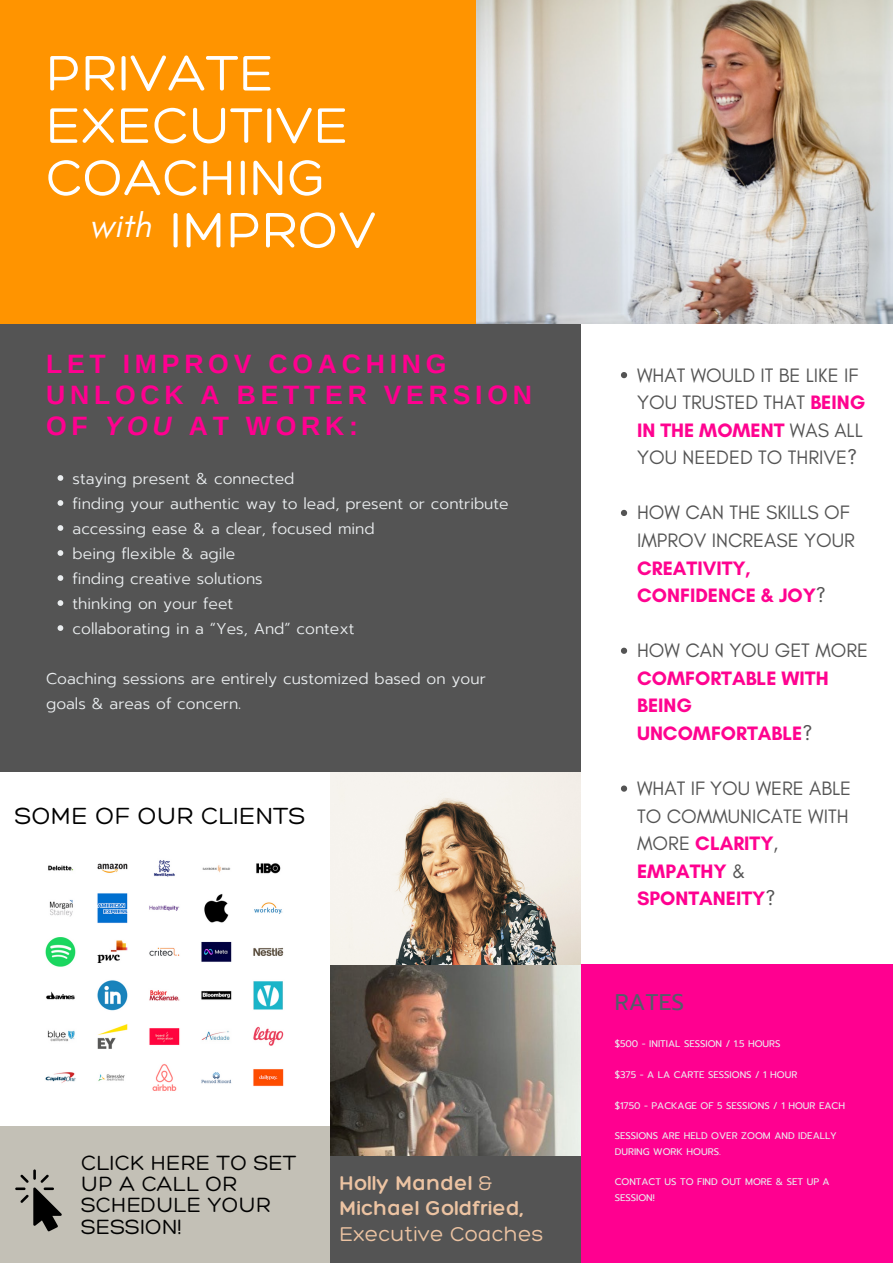
<style>
.page{position:relative;width:893px;height:1263px;background:#545454}
.page>*{position:absolute;margin:0;border:0;box-sizing:border-box;transform-origin:0 0}
.t1{font:300 54.22px "Hero";letter-spacing:.01em;color:#fff}
.t2{font:italic 34.5px "Glacial Indifference";color:#fff}
.t3{font:700 26.62px/30.9px "Arimo";letter-spacing:.18em;color:#ff0090}
.t4{font:300 25.42px "Hero";letter-spacing:.01em;color:#010101}
.t5{font:22.5px "Prompt";color:#535e69}
.t6{font:300 22.42px/21.4px "Hero";letter-spacing:.01em;color:#010101}
.t7{font:300 21.67px/25.3px "Hero";letter-spacing:.01em;color:#ecc3a2}
.t8{font:19.8px/27.6px "Glacial Indifference";color:#545454}
.t9{font:700 19.8px/27.6px "Glacial Indifference";color:#ff0390}
.t10{font:300 15.6px/25px "Prompt";color:#eaedef}
.t11{font:9.52px/15.4px "Prompt";color:#eaedef}
.s1{font-style:italic}
.s2{font-style:inherit}
.s3{font-weight:700;color:#ff0390}
.s4{font-weight:400;color:#545454}
.s5{font-weight:700;color:#ff0090}
</style>
<div class="page">
<img style="left:330px;top:772px;width:257px;height:383px">
<div style="left:581px;top:323px;width:312px;height:640px;background:#fff"></div>
<div style="left:0;top:772px;width:330px;height:384px;background:#fff"></div>
<img style="left:45px;top:860px;width:239px;height:231px">
<img style="left:475px;top:0;width:418px;height:323px">
<div style="left:0;top:1126px;width:330px;height:137px;background:#c3c0b6"></div>
<div style="left:581px;top:964px;width:312px;height:299px;background:#ff0090"></div>
<div style="left:0;top:0;width:475px;height:323px;background:#ff9400"></div>
<svg style="left:15px;top:1169px;width:47px;height:62px"></svg>
<svg style="left:58px;top:475px;width:5px;height:6px"></svg>
<svg style="left:58px;top:500px;width:5px;height:6px"></svg>
<svg style="left:58px;top:525px;width:5px;height:6px"></svg>
<svg style="left:58px;top:550px;width:5px;height:6px"></svg>
<svg style="left:58px;top:575px;width:5px;height:6px"></svg>
<svg style="left:58px;top:600px;width:5px;height:6px"></svg>
<svg style="left:58px;top:625px;width:5px;height:6px"></svg>
<svg style="left:621px;top:372px;width:6px;height:6px"></svg>
<svg style="left:621px;top:510px;width:6px;height:6px"></svg>
<svg style="left:621px;top:648px;width:6px;height:6px"></svg>
<svg style="left:621px;top:785px;width:6px;height:7px"></svg>
<p class="t1" style="left:46px;top:39px;width:229px">PRIVATE</p>
<p class="t1" style="left:46px;top:91px;width:304px">EXECUTIVE</p>
<p class="t1" style="left:46px;top:144px;width:281px">COACHING</p>
<p class="t1" style="left:170px;top:196px;width:208px">IMPROV</p>
<p class="t2" style="left:89px;top:204px;width:63px">with</p>
<p class="t3" style="left:46px;top:348px;width:487px">LET IMPROV COACHING<br>UNLOCK A BETTER VERSION<br>OF <span class="s1">YOU</span> AT WORK:</p>
<p class="t10" style="left:73px;top:466px;width:223px">staying present &amp; connected</p>
<p class="t10" style="left:73px;top:491px;width:437px">finding your authentic way to lead, present or contribute</p>
<p class="t10" style="left:73px;top:516px;width:303px">accessing ease &amp; a clear, focused mind</p>
<p class="t10" style="left:73px;top:541px;width:164px">being flexible &amp; agile</p>
<p class="t10" style="left:73px;top:566px;width:192px">finding creative solutions</p>
<h3 class="t10" style="left:73px;top:591px;width:162px">thinking on your feet</h3>
<p class="t10" style="left:73px;top:616px;width:283px">collaborating in a “Yes, And” context</p>
<p class="t10" style="left:46px;top:666px;width:441px">Coaching sessions are entirely customized based on your goals &amp; areas of concern.</p>
<p class="t4" style="left:15px;top:799px;width:292px">SOME OF OUR CLIENTS</p>
<h5 class="t6" style="left:81px;top:1151px;width:217px">CLICK HERE TO SET<br>UP A CALL OR<br>SCHEDULE YOUR<br>SESSION!</h5>
<h5 class="t7" style="left:339px;top:1169px;width:205px">Holly Mandel <span class="s2">&amp;<br></span>Michael Goldfried,<br><span class="s2">Executive Coaches</span></h5>
<p class="t8" style="left:637px;top:361px;width:230px">WHAT WOULD IT BE LIKE IF<br>YOU TRUSTED THAT <span class="s3">BEING<br>IN THE MOMENT</span> WAS ALL<br>YOU NEEDED TO THRIVE?</p>
<p class="t8" style="left:637px;top:499px;width:219px">HOW CAN THE SKILLS OF<br>IMPROV INCREASE YOUR<br><span class="s3">CREATIVITY,<br>CONFIDENCE &amp; JOY</span>?</p>
<p class="t9" style="left:637px;top:636px;width:232px"><span class="s4">HOW CAN YOU GET MORE<br></span>COMFORTABLE WITH<br>BEING<br>UNCOMFORTABLE<span class="s4">?</span></p>
<h4 class="t8" style="left:637px;top:774px;width:215px">WHAT IF YOU WERE ABLE<br>TO COMMUNICATE WITH<br>MORE <span class="s3">CLARITY</span>,<br><span class="s5">EMPATHY</span> &amp;<br><span class="s5">SPONTANEITY</span>?</h4>
<p class="t5" style="left:614px;top:986px;width:71px">RATES</p>
<p class="t11" style="left:614px;top:1036px;width:167px">$500 - INITIAL SESSION / 1.5 HOURS</p>
<p class="t11" style="left:614px;top:1067px;width:184px">$375 - A LA CARTE SESSIONS / 1 HOUR</p>
<p class="t11" style="left:614px;top:1098px;width:232px">$1750 - PACKAGE OF 5 SESSIONS / 1 HOUR EACH</p>
<p class="t11" style="left:614px;top:1128px;width:224px">SESSIONS ARE HELD OVER ZOOM AND IDEALLY<br>DURING WORK HOURS.</p>
<p class="t11" style="left:614px;top:1174px;width:217px">CONTACT US TO FIND OUT MORE &amp; SET UP A<br>SESSION!</p>
</div>
